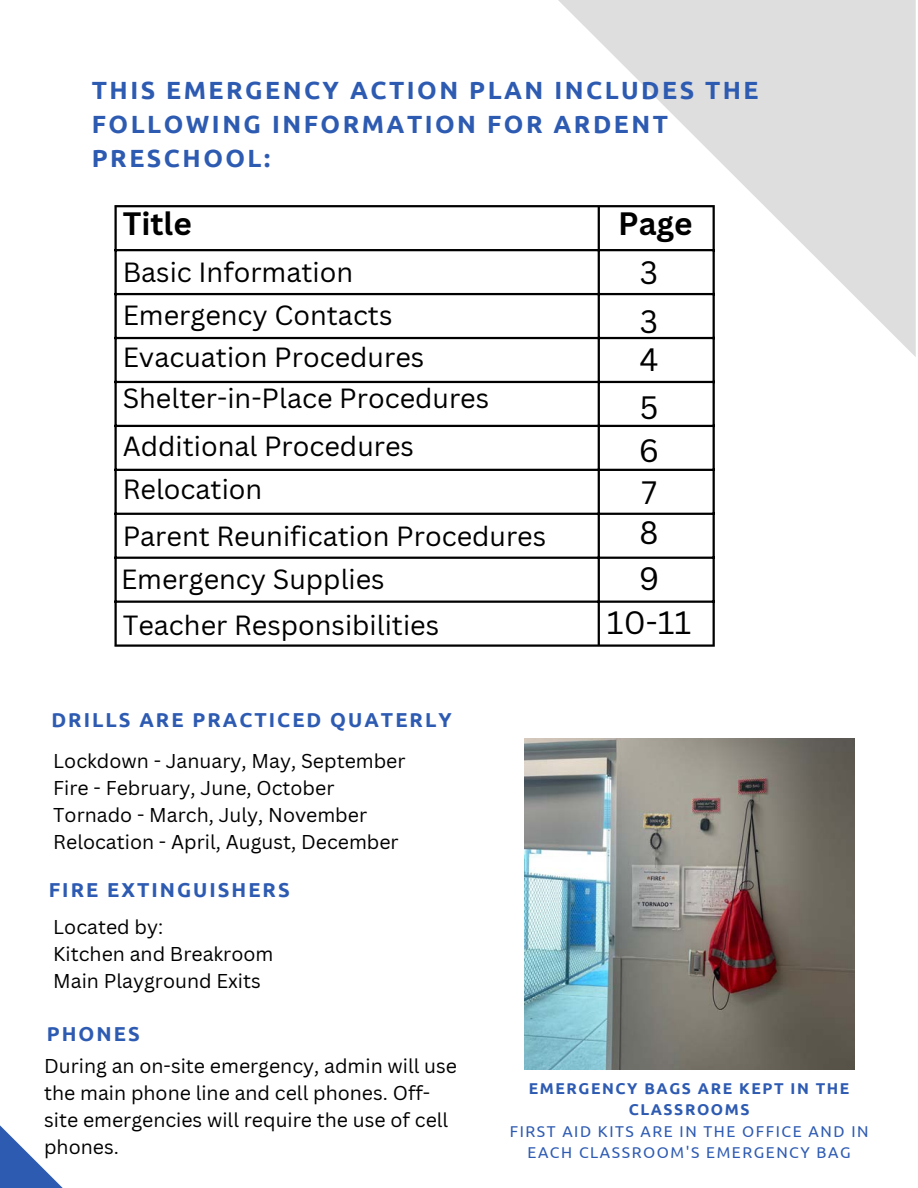
<style>
.page{position:relative;width:918px;height:1188px;background:#fff}
.page>*{position:absolute;margin:0;border:0;box-sizing:border-box;transform-origin:0 0}
.t1{font:31.5px/48.8px "Canva Sans";color:#000}
.t2{font:700 31.5px "Canva Sans";color:#000}
.t3{font:27px/43px "Canva Sans";color:#000}
.t4{font:700 24.9px/33.8px "Ubuntu";letter-spacing:.1em;color:#2e5bb2}
.t5{font:700 20.1px "Ubuntu";letter-spacing:.1em;color:#2e5bb2}
.t6{font:19.5px/27px "Canva Sans";color:#000}
.t7{font:15.6px/21.3px "Ubuntu";letter-spacing:.1em;color:#2e5bb2;text-align:center}
.t8{font:700 15.6px/21.3px "Ubuntu";letter-spacing:.1em;color:#2e5bb2;text-align:center}
</style>
<div class="page">
<svg style="left:545px;top:0;width:371px;height:357px"></svg>
<img style="left:524px;top:738px;width:331px;height:331px">
<hr style="left:114px;top:207px;width:3px;height:437px;background:#000">
<hr style="left:598px;top:207px;width:2px;height:437px;background:#000">
<hr style="left:713px;top:207px;width:2px;height:437px;background:#000">
<hr style="left:114px;top:205px;width:601px;height:2px;background:#000">
<hr style="left:114px;top:249px;width:601px;height:2px;background:#000">
<hr style="left:114px;top:293px;width:601px;height:2px;background:#000">
<hr style="left:114px;top:337px;width:601px;height:2px;background:#000">
<hr style="left:114px;top:381px;width:601px;height:2px;background:#000">
<hr style="left:114px;top:425px;width:601px;height:2px;background:#000">
<hr style="left:114px;top:469px;width:601px;height:2px;background:#000">
<hr style="left:114px;top:513px;width:601px;height:2px;background:#000">
<hr style="left:114px;top:557px;width:601px;height:2px;background:#000">
<hr style="left:114px;top:601px;width:601px;height:2px;background:#000">
<hr style="left:114px;top:644px;width:601px;height:3px;background:#000">
<p class="t4" style="left:92px;top:73px;width:668px">THIS EMERGENCY ACTION PLAN INCLUDES THE<br>FOLLOWING INFORMATION FOR ARDENT<br>PRESCHOOL:</p>
<h1 class="t2" style="left:123px;top:204px;width:71px">Title</h1>
<h1 class="t2" style="left:618px;top:204px;width:76px">Page</h1>
<h1 class="t1" style="left:640px;top:248px;width:20px">3<br>3</h1>
<h2 class="t3" style="left:123px;top:335px;width:303px">Evacuation Procedures</h2>
<h1 class="t1" style="left:640px;top:335px;width:21px">4</h1>
<h2 class="t3" style="left:123px;top:377px;width:368px">Shelter-in-Place Procedures</h2>
<h2 class="t3" style="left:123px;top:251px;width:271px">Basic Information<br>Emergency Contacts</h2>
<h1 class="t1" style="left:639px;top:387px;width:22px;line-height:42.3px">5<br>6</h1>
<h2 class="t3" style="left:123px;top:425px;width:293px">Additional Procedures</h2>
<h2 class="t3" style="left:123px;top:468px;width:141px">Relocation</h2>
<h2 class="t3" style="left:123px;top:514px;width:425px">Parent Reunification Procedures</h2>
<h1 class="t1" style="left:641px;top:468px;width:17px">7</h1>
<h1 class="t1" style="left:640px;top:508px;width:21px">8</h1>
<h2 class="t3" style="left:121px;top:558px;width:265px">Emergency Supplies</h2>
<h1 class="t1" style="left:639px;top:555px;width:22px">9</h1>
<h2 class="t3" style="left:123px;top:604px;width:318px">Teacher Responsibilities</h2>
<p class="t5" style="left:51px;top:708px;width:402px">DRILLS ARE PRACTICED QUATERLY</p>
<p class="t6" style="left:53px;top:748px;width:354px">Lockdown - January, May, September Fire - February, June, October Tornado - March, July, November Relocation - April, August, December</p>
<p class="t5" style="left:49px;top:878px;width:243px">FIRE EXTINGUISHERS</p>
<p class="t6" style="left:53px;top:913px;width:222px">Located by:<br>Kitchen and Breakroom<br>Main Playground Exits</p>
<p class="t5" style="left:47px;top:1022px;width:94px">PHONES</p>
<p class="t6" style="left:44px;top:1053px;width:414px">During an on-site emergency, admin will use the main phone line and cell phones. Off&shy;site emergencies will require the use of cell phones.</p>
<h1 class="t1" style="left:607px;top:598px;width:86px">10-11</h1>
<p class="t8" style="left:529px;top:1078px;width:322px">EMERGENCY BAGS ARE KEPT IN THE<br>CLASSROOMS</p>
<p class="t7" style="left:510px;top:1120px;width:360px">FIRST AID KITS ARE IN THE OFFICE AND IN<br>EACH CLASSROOM'S EMERGENCY BAG</p>
</div>
